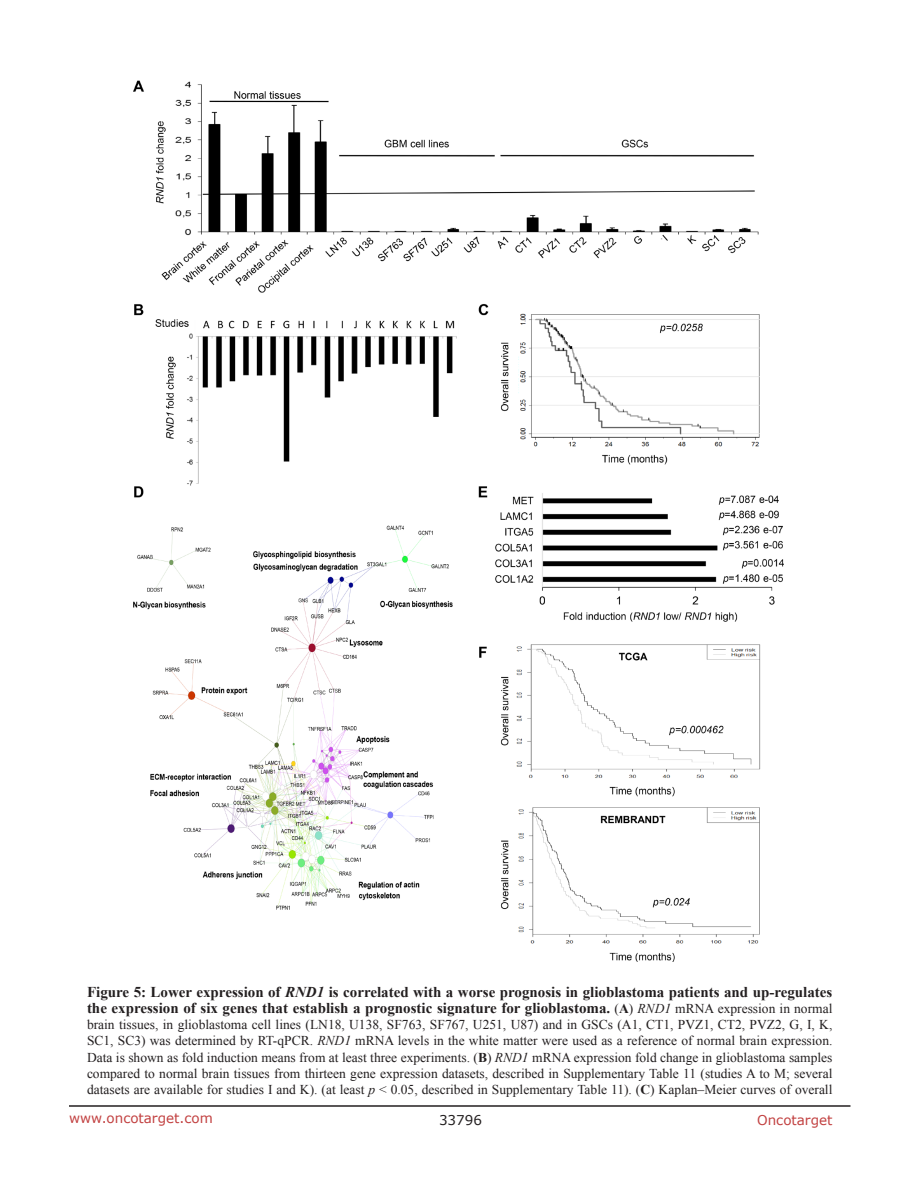
<style>
.page{position:relative;width:918px;height:1188px;background:#fff}
.page>*{position:absolute;margin:0;border:0;box-sizing:border-box;transform-origin:0 0}
.Figuretrx{font:700 15px/16.2px "Times New Roman";color:#231f20}
.Figuretrx-2{font:13.5px/16.2px "Times New Roman";color:#231f20;text-align:justify}
.t1{font:13.5px "Verdana";color:#c24141}
.t2{font:13.5px "Verdana";color:#231f20}
.s1{font-style:italic}
.s2{font-weight:400;font-size:13.5px}
.s3{font-size:13.5px}
.s4{font-weight:400;font-style:italic;font-size:13.5px}
.s5{font-weight:700}
</style>
<div class="page">
<hr style="left:69px;top:1105px;width:781px;height:2px;background:#231f20">
<img style="left:134px;top:80px;width:649px;height:882px">
<p class="Figuretrx" style="left:87px;top:983px;width:747px">Figure 5: Lower expression of <span class="s1">RND1</span> is correlated with a worse prognosis in glioblastoma patients and up-regulates the expression of six genes that establish a prognostic signature for glioblastoma. <span class="s2">(</span><span class="s3">A</span><span class="s2">)</span> <span class="s4">RND1</span> <span class="s2">mRNA expression in normal</span></p>
<p class="Figuretrx-2" style="left:87px;top:1016px;width:747px">brain tissues, in glioblastoma cell lines (LN18, U138, SF763, SF767, U251, U87) and in GSCs (A1, CT1, PVZ1, CT2, PVZ2, G, I, K, SC1, SC3) was determined by RT-qPCR. <span class="s1">RND1</span> mRNA levels in the white matter were used as a reference of normal brain expression.<br>Data is shown as fold induction means from at least three experiments. (<span class="s5">B</span>) <span class="s1">RND1</span> mRNA expression fold change in glioblastoma samples compared to normal brain tissues from thirteen gene expression datasets, described in Supplementary Table 11 (studies A to M; several datasets are available for studies I and K). (at least <span class="s1">p</span> &lt; 0.05, described in Supplementary Table 11). (<span class="s5">C</span>) Kaplan–Meier curves of overall</p>
<p class="t1" style="left:69px;top:1109px;width:145px">www.oncotarget.com</p>
<p class="t2" style="left:439px;top:1111px;width:44px">33796</p>
<p class="t1" style="left:757px;top:1111px;width:77px">Oncotarget</p>
</div>
